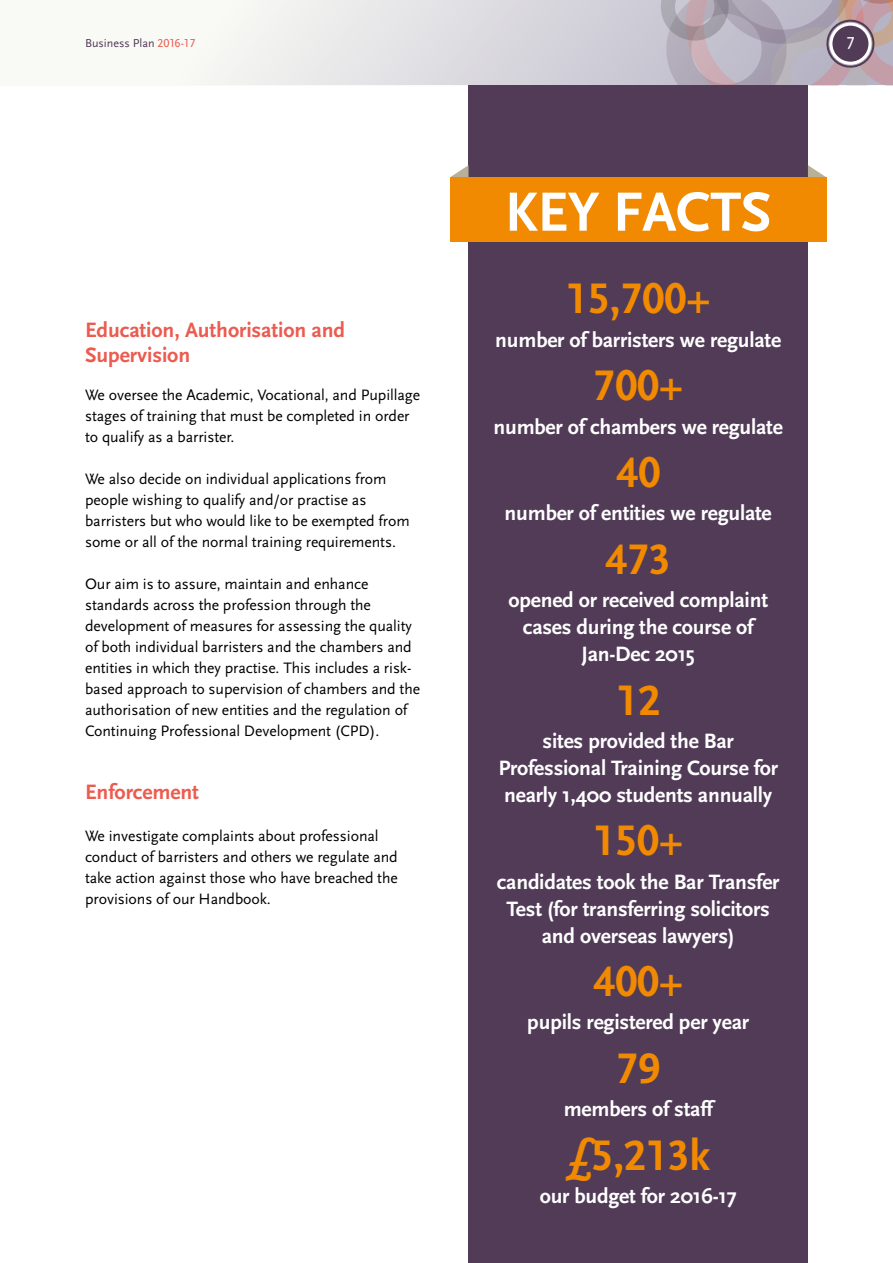
<style>
.page{position:relative;width:893px;height:1263px;background:#fff}
.page>*{position:absolute;margin:0;border:0;box-sizing:border-box;transform-origin:0 0}
.t1{font:700 57.6px "Scala Sans";letter-spacing:-.01em;color:#fff}
.t2{font:700 44.7px "Scala Sans Figures";letter-spacing:-.01em;color:#f18a00}
.t3{font:700 21.75px/27px "Scala Sans";letter-spacing:-.01em;color:#fff;text-align:center}
.t4{font:700 21.75px/25.5px "Scala Sans";letter-spacing:-.005em;color:#eb5b50}
.t5{font:18px "Scala Sans Caps";color:#fff}
.t6{font:15.75px/21px "Scala Sans";letter-spacing:-.005em;color:#000}
.t7{font:12px "Scala Sans";color:#513b57}
.s1{font-family:"Scala Sans Caps";color:#eb5b50}
.s2{font-family:"Scala Sans"}
</style>
<div class="page">
<svg style="left:173px;top:0;width:482px;height:85px"></svg>
<div style="left:468px;top:85px;width:340px;height:1178px;background:#513b57"></div>
<svg style="left:655px;top:0;width:238px;height:85px;background:#b2a6b2"></svg>
<svg style="left:451px;top:165px;width:17px;height:12px"></svg>
<svg style="left:808px;top:165px;width:18px;height:12px"></svg>
<div style="left:450px;top:177px;width:376px;height:65px;background:#f18a00"></div>
<p class="t7" style="left:85px;top:37px;width:112px">Business Plan <span class="s1">2016-17</span></p>
<h3 class="t4" style="left:85px;top:318px;width:261px">Education, Authorisation and<br>Supervision</h3>
<p class="t6" style="left:85px;top:384px;width:337px">We oversee the Academic, Vocational, and Pupillage stages of training that must be completed in order to qualify as a barrister.</p>
<p class="t6" style="left:85px;top:468px;width:326px">We also decide on individual applications from people wishing to qualify and/or practise as barristers but who would like to be exempted from some or all of the normal training requirements.</p>
<p class="t6" style="left:85px;top:573px;width:337px">Our aim is to assure, maintain and enhance standards across the profession through the development of measures for assessing the quality of both individual barristers and the chambers and entities in which they practise. This includes a risk&shy;based approach to supervision of chambers and the authorisation of new entities and the regulation of Continuing Professional Development (CPD).</p>
<h3 class="t4" style="left:85px;top:780px;width:115px">Enforcement</h3>
<p class="t6" style="left:85px;top:825px;width:314px">We investigate complaints about professional conduct of barristers and others we regulate and take action against those who have breached the provisions of our Handbook.</p>
<h1 class="t1" style="left:505px;top:181px;width:268px">KEY FACTS</h1>
<h2 class="t2" style="left:566px;top:281px;width:146px">15,700+</h2>
<h3 class="t3" style="left:495px;top:327px;width:287px">number of barristers we regulate</h3>
<h2 class="t2" style="left:593px;top:367px;width:92px">700+</h2>
<h3 class="t3" style="left:493px;top:414px;width:291px">number of chambers we regulate</h3>
<h2 class="t2" style="left:616px;top:454px;width:46px">40</h2>
<h3 class="t3" style="left:505px;top:500px;width:269px">number of entities we regulate</h3>
<h2 class="t2" style="left:605px;top:541px;width:68px">473</h2>
<h3 class="t3" style="left:508px;top:587px;width:261px">opened or received complaint cases during the course of<br>Jan-Dec 2015</h3>
<h2 class="t2" style="left:616px;top:682px;width:46px">12</h2>
<h3 class="t3" style="left:498px;top:728px;width:281px">sites provided the Bar<br>Professional Training Course for nearly 1,400 students annually</h3>
<h2 class="t2" style="left:593px;top:822px;width:92px">150+</h2>
<h3 class="t3" style="left:497px;top:869px;width:284px">candidates took the Bar Transfer<br>Test (for transferring solicitors and overseas lawyers)</h3>
<h2 class="t2" style="left:593px;top:963px;width:92px">400+</h2>
<h3 class="t3" style="left:527px;top:1009px;width:223px">pupils registered per year</h3>
<h2 class="t2" style="left:616px;top:1050px;width:46px">79</h2>
<h3 class="t3" style="left:564px;top:1096px;width:150px">members of staff</h3>
<h2 class="t2" style="left:566px;top:1137px;width:146px">£5,213<span class="s2">k</span></h2>
<h3 class="t3" style="left:540px;top:1183px;width:199px">our budget for 2016-17</h3>
<p class="t5" style="left:846px;top:34px;width:10px">7</p>
</div>
